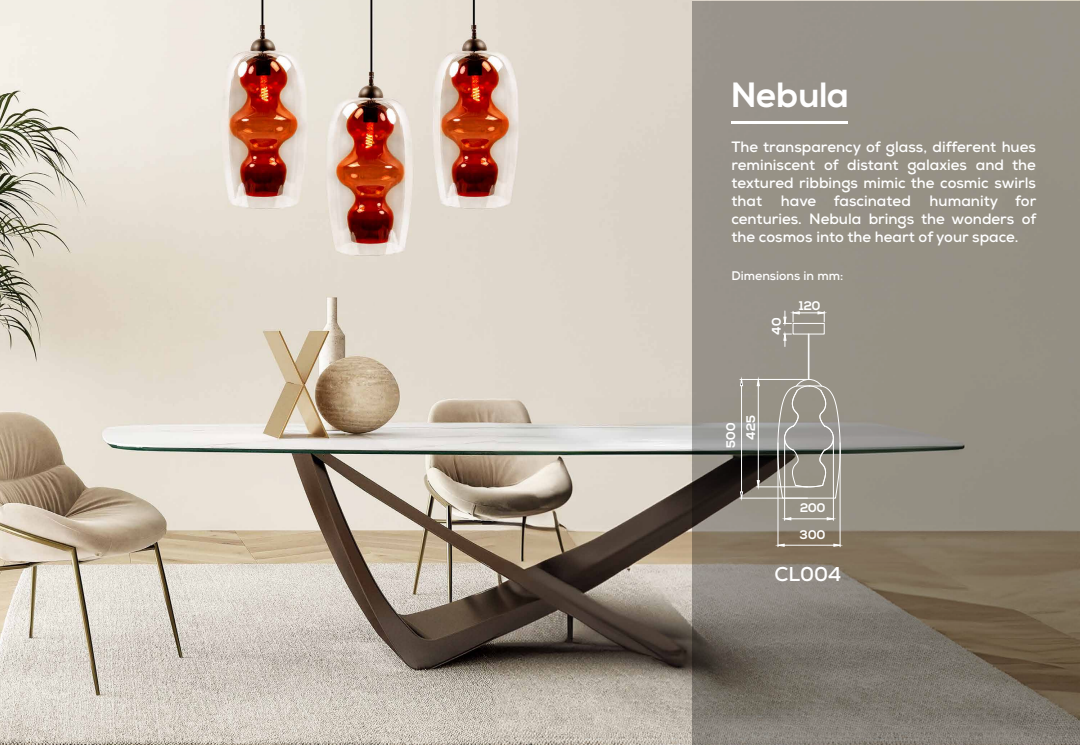
<style>
.page{position:relative;width:1080px;height:745px;background:#fff}
.page>*{position:absolute;margin:0;border:0;box-sizing:border-box;transform-origin:0 0}
.t1{font:700 35px "Nexa";color:#fff}
.t2{font:700 20px "Nexa";color:#fff}
.t3{font:700 15px/18px "Nexa";color:#fff;text-align:justify}
.t4{font:700 12.5px "Nexa";color:#fff}
.t5{font:700 12.5px "Nexa";color:#fff}
</style>
<div class="page">
<img style="left:0;top:0;width:1080px;height:745px">
<svg style="left:692px;top:1px;width:388px;height:744px;background:#8c867a"></svg>
<hr style="left:731px;top:122px;width:117px;height:2px;background:#fff">
<hr style="left:740px;top:498px;width:67px;height:1px;background:#fff">
<hr style="left:740px;top:379px;width:67px;height:1px;background:#fff">
<hr style="left:741px;top:386px;width:1px;height:106px;background:#fff">
<svg style="left:740px;top:491px;width:3px;height:11px"></svg>
<svg style="left:740px;top:375px;width:3px;height:11px"></svg>
<hr style="left:840px;top:443px;width:1px;height:104px;background:#fff">
<hr style="left:778px;top:443px;width:1px;height:104px;background:#fff">
<hr style="left:784px;top:545px;width:50px;height:1px;background:#fff">
<svg style="left:833px;top:543px;width:11px;height:4px"></svg>
<svg style="left:774px;top:543px;width:11px;height:4px"></svg>
<hr style="left:833px;top:439px;width:1px;height:81px;background:#fff">
<hr style="left:784px;top:440px;width:1px;height:80px;background:#fff">
<hr style="left:791px;top:518px;width:36px;height:1px;background:#fff">
<svg style="left:826px;top:517px;width:12px;height:4px"></svg>
<svg style="left:781px;top:517px;width:11px;height:4px"></svg>
<svg style="left:777px;top:379px;width:64px;height:120px;background:#9d9a91"></svg>
<hr style="left:757px;top:487px;width:50px;height:1px;background:#fff">
<hr style="left:757px;top:379px;width:50px;height:1px;background:#fff">
<hr style="left:758px;top:386px;width:1px;height:95px;background:#fff">
<svg style="left:756px;top:480px;width:4px;height:11px"></svg>
<svg style="left:756px;top:375px;width:4px;height:11px"></svg>
<hr style="left:809px;top:334px;width:1px;height:45px;background:#fff">
<hr style="left:808px;top:334px;width:1px;height:45px;background:#fff">
<svg style="left:783px;top:311px;width:45px;height:36px;background:#a5a198"></svg>
<h1 class="t1" style="left:731px;top:74px;width:119px">Nebula</h1>
<p class="t3" style="left:731px;top:138px;width:306px">The transparency of glass, different hues reminiscent of distant galaxies and the textured ribbings mimic the cosmic swirls that</p>
<p class="t3" style="left:731px;top:192px;width:306px;text-indent:198px">humanity for centuries. Nebula brings the wonders of the cosmos into the heart of your space.</p>
<p class="t3" style="left:781px;top:192px;width:131px">have fascinated</p>
<p class="t5" style="left:731px;top:268px;width:113px">Dimensions in mm:</p>
<p class="t4" style="left:769px;top:335px;width:19px;rotate:-90deg">40</p>
<p class="t4" style="left:799px;top:298px;width:23px">120</p>
<p class="t4" style="left:723px;top:448px;width:27px;rotate:-90deg">500</p>
<p class="t4" style="left:744px;top:440px;width:26px;rotate:-90deg">425</p>
<p class="t4" style="left:800px;top:501px;width:27px">200</p>
<p class="t4" style="left:800px;top:527px;width:27px">300</p>
<h2 class="t2" style="left:774px;top:562px;width:69px">CL004</h2>
</div>
